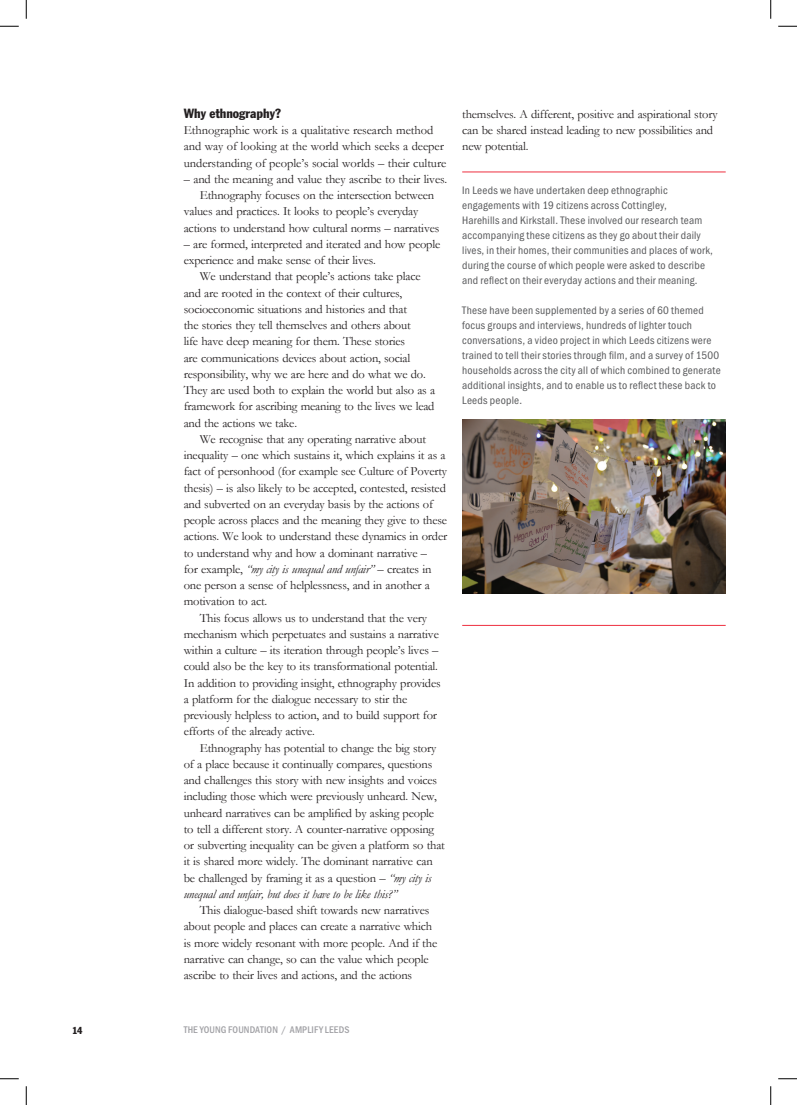
<style>
.page{position:relative;width:797px;height:1105px;background:#fff}
.page>*{position:absolute;margin:0;border:0;box-sizing:border-box;transform-origin:0 0}
.t1{font:condensed 13.12px "Franklin Gothic Std";color:#231f20}
.t2{font:12.5px/16.2px "Garamond";letter-spacing:-.015em;color:#231f20}
.t3{font:italic 12.5px "Garamond";letter-spacing:-.015em;color:#231f20}
.t4{font:11.25px/15px "Franklin Gothic URW Con Boo";letter-spacing:.02em;color:#57585a}
.t5{font:500 10px "Franklin Gothic URW Con";letter-spacing:.01em;color:#a1a1a5}
.t6{font:condensed 10px "Franklin Gothic Std";color:#231f20}
.s1{font-style:normal}
.s2{font-style:italic}
</style>
<div class="page">
<hr style="left:462px;top:172px;width:263px;height:1px;background:#ee2f3f">
<hr style="left:462px;top:625px;width:263px;height:1px;background:#ee2f3f">
<img style="left:462px;top:419px;width:263px;height:175px">
<svg style="left:0;top:25px;width:19px;height:2px"></svg>
<svg style="left:778px;top:25px;width:19px;height:2px"></svg>
<svg style="left:0;top:1078px;width:19px;height:1px"></svg>
<svg style="left:778px;top:1078px;width:19px;height:1px"></svg>
<svg style="left:25px;top:0;width:2px;height:19px"></svg>
<svg style="left:25px;top:1086px;width:2px;height:19px"></svg>
<svg style="left:770px;top:0;width:1px;height:19px"></svg>
<svg style="left:770px;top:1086px;width:1px;height:19px"></svg>
<p class="t1" style="left:184px;top:105px;width:99px">Why ethnography?</p>
<p class="t2" style="left:184px;top:122px;width:264px">Ethnographic work is a qualitative research method and way of looking at the world which seeks a deeper understanding of people’s social worlds – their culture</p>
<p class="t2" style="left:184px;top:171px;width:265px">– and the meaning and value they ascribe to their lives.</p>
<p class="t2" style="left:200px;top:187px;width:236px">Ethnography focuses on the intersection between</p>
<p class="t2" style="left:184px;top:203px;width:236px">values and practices. It looks to people’s everyday</p>
<p class="t2" style="left:184px;top:219px;width:257px">actions to understand how cultural norms – narratives</p>
<p class="t2" style="left:184px;top:236px;width:258px">– are formed, interpreted and iterated and how people</p>
<p class="t2" style="left:184px;top:252px;width:193px">experience and make sense of their lives.</p>
<p class="t2" style="left:200px;top:268px;width:222px">We understand that people’s actions take place</p>
<p class="t2" style="left:184px;top:284px;width:220px">and are rooted in the context of their cultures,</p>
<p class="t2" style="left:184px;top:301px;width:225px">socioeconomic situations and histories and that</p>
<p class="t2" style="left:184px;top:317px;width:228px">the stories they tell themselves and others about</p>
<p class="t2" style="left:184px;top:333px;width:223px">life have deep meaning for them. These stories</p>
<p class="t2" style="left:184px;top:349px;width:228px">are communications devices about action, social</p>
<p class="t2" style="left:184px;top:366px;width:243px">responsibility, why we are here and do what we do.</p>
<p class="t2" style="left:184px;top:382px;width:253px">They are used both to explain the world but also as a</p>
<p class="t2" style="left:184px;top:398px;width:252px">framework for ascribing meaning to the lives we lead</p>
<p class="t2" style="left:184px;top:414px;width:115px">and the actions we take.</p>
<p class="t2" style="left:200px;top:431px;width:228px">We recognise that any operating narrative about</p>
<p class="t2" style="left:184px;top:447px;width:263px">inequality – one which sustains it, which explains it as a</p>
<p class="t2" style="left:184px;top:463px;width:265px">fact of personhood (for example see Culture of Poverty</p>
<p class="t2" style="left:184px;top:479px;width:264px">thesis) – is also likely to be accepted, contested, resisted</p>
<p class="t2" style="left:184px;top:496px;width:251px">and subverted on an everyday basis by the actions of</p>
<p class="t2" style="left:184px;top:512px;width:265px">people across places and the meaning they give to these</p>
<p class="t2" style="left:184px;top:528px;width:265px">actions. We look to understand these dynamics in order</p>
<p class="t2" style="left:184px;top:544px;width:245px">to understand why and how a dominant narrative –</p>
<p class="t3" style="left:184px;top:561px;width:249px"><span class="s1">for example,</span> “my city is unequal and unfair” <span class="s1">– creates in</span></p>
<p class="t2" style="left:184px;top:577px;width:248px">one person a sense of helplessness, and in another a</p>
<p class="t2" style="left:184px;top:593px;width:85px">motivation to act.</p>
<p class="t2" style="left:200px;top:609px;width:229px">This focus allows us to understand that the very</p>
<p class="t2" style="left:184px;top:626px;width:257px">mechanism which perpetuates and sustains a narrative</p>
<p class="t2" style="left:184px;top:642px;width:256px">within a culture – its iteration through people’s lives –</p>
<p class="t2" style="left:184px;top:658px;width:256px">could also be the key to its transformational potential.</p>
<p class="t2" style="left:184px;top:674px;width:258px">In addition to providing insight, ethnography provides</p>
<p class="t2" style="left:184px;top:691px;width:225px">a platform for the dialogue necessary to stir the</p>
<p class="t2" style="left:184px;top:707px;width:255px">previously helpless to action, and to build support for</p>
<p class="t2" style="left:184px;top:723px;width:133px">efforts of the already active.</p>
<p class="t2" style="left:200px;top:739px;width:238px">Ethnography has potential to change the big story</p>
<p class="t2" style="left:184px;top:756px;width:250px">of a place because it continually compares, questions</p>
<p class="t2" style="left:184px;top:772px;width:255px">and challenges this story with new insights and voices</p>
<p class="t2" style="left:184px;top:788px;width:255px">including those which were previously unheard. New,</p>
<p class="t2" style="left:184px;top:804px;width:252px">unheard narratives can be amplified by asking people</p>
<p class="t2" style="left:184px;top:821px;width:252px">to tell a different story. A counter-narrative opposing</p>
<p class="t2" style="left:184px;top:837px;width:263px">or subverting inequality can be given a platform so that</p>
<p class="t2" style="left:184px;top:853px;width:250px">it is shared more widely. The dominant narrative can</p>
<p class="t2" style="left:184px;top:869px;width:249px">be challenged by framing it as a question – <span class="s2">“my city is</span></p>
<p class="t3" style="left:184px;top:886px;width:215px">unequal and unfair, but does it have to be like this?”</p>
<p class="t2" style="left:184px;top:902px;width:255px;text-indent:16px">This dialogue-based shift towards new narratives about people and places can create a narrative which is more widely resonant with more people. And if the narrative can change, so can the value which people ascribe to their lives and actions, and the actions</p>
<p class="t2" style="left:462px;top:106px;width:257px">themselves. A different, positive and aspirational story can be shared instead leading to new possibilities and new potential.</p>
<p class="t4" style="left:462px;top:183px;width:252px">In Leeds we have undertaken deep ethnographic engagements with 19 citizens across Cottingley,<br>Harehills and Kirkstall. These involved our research team accompanying these citizens as they go about their daily lives, in their homes, their communities and places of work, during the course of which people were asked to describe and reflect on their everyday actions and their meaning.</p>
<p class="t4" style="left:462px;top:303px;width:260px">These have been supplemented by a series of 60 themed focus groups and interviews, hundreds of lighter touch conversations, a video project in which Leeds citizens were trained to tell their stories through film, and a survey of 1500 households across the city all of which combined to generate additional insights, and to enable us to reflect these back to Leeds people.</p>
<p class="t6" style="left:72px;top:1024px;width:12px">14</p>
<p class="t5" style="left:184px;top:1023px;width:167px">THE YOUNG FOUNDATION / AMPLIFY LEEDS</p>
</div>
